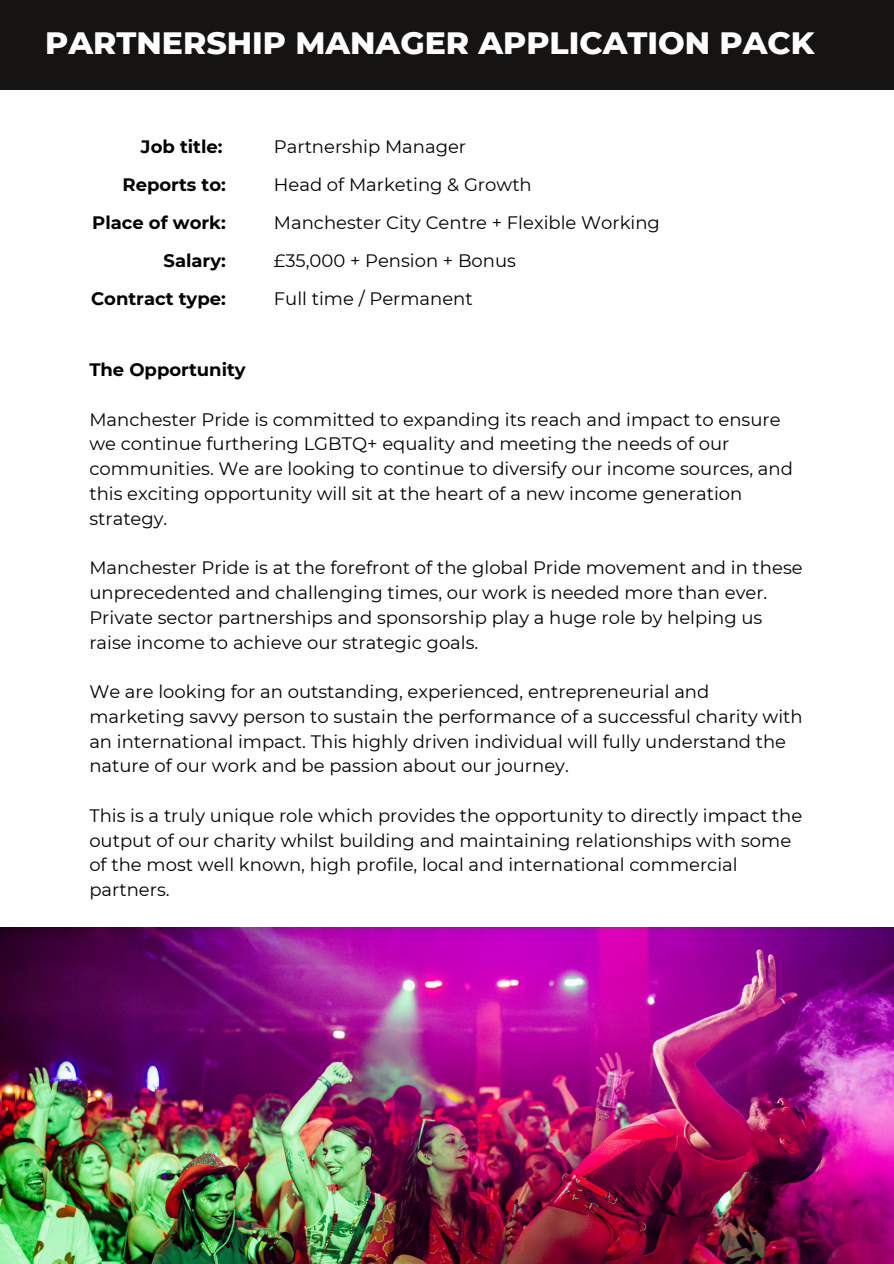
<style>
.page{position:relative;width:894px;height:1264px;background:#fff}
.page>*{position:absolute;margin:0;border:0;box-sizing:border-box;transform-origin:0 0}
.t1{font:800 31.5px "Montserrat";color:#fff}
.t2{font:18px/24.8px "Montserrat";color:#000}
.t3{font:700 18px "Montserrat";color:#000}
</style>
<div class="page">
<div style="left:0;top:0;width:893px;height:89px;background:#161412"></div>
<img style="left:0;top:927px;width:893px;height:336px">
<p class="t1" style="left:45px;top:24px;width:770px">PARTNERSHIP MANAGER APPLICATION PACK</p>
<h2 class="t3" style="left:141px;top:136px;width:83px">Job title:</h2>
<p class="t2" style="left:274px;top:135px;width:194px">Partnership Manager</p>
<p class="t3" style="left:122px;top:174px;width:105px">Reports to:</p>
<p class="t2" style="left:274px;top:172px;width:259px">Head of Marketing &amp; Growth</p>
<p class="t3" style="left:92px;top:212px;width:135px">Place of work:</p>
<p class="t2" style="left:274px;top:210px;width:387px">Manchester City Centre + Flexible Working</p>
<h2 class="t3" style="left:163px;top:250px;width:64px">Salary:</h2>
<p class="t2" style="left:274px;top:248px;width:243px">£35,000 + Pension + Bonus</p>
<p class="t3" style="left:91px;top:288px;width:136px">Contract type:</p>
<p class="t2" style="left:274px;top:286px;width:200px">Full time / Permanent</p>
<h1 class="t3" style="left:89px;top:359px;width:158px">The Opportunity</h1>
<h2 class="t2" style="left:89px;top:407px;width:705px">Manchester Pride is committed to expanding its reach and impact to ensure we continue furthering LGBTQ+ equality and meeting the needs of our communities. We are looking to continue to diversify our income sources, and this exciting opportunity will sit at the heart of a new income generation strategy.</h2>
<h2 class="t2" style="left:89px;top:555px;width:714px">Manchester Pride is at the forefront of the global Pride movement and in these unprecedented and challenging times, our work is needed more than ever.<br>Private sector partnerships and sponsorship play a huge role by helping us raise income to achieve our strategic goals.</h2>
<h2 class="t2" style="left:89px;top:679px;width:714px">We are looking for an outstanding, experienced, entrepreneurial and marketing savvy person to sustain the performance of a successful charity with an international impact. This highly driven individual will fully understand the nature of our work and be passion about our journey.</h2>
<h2 class="t2" style="left:89px;top:803px;width:714px">This is a truly unique role which provides the opportunity to directly impact the output of our charity whilst building and maintaining relationships with some of the most well known, high profile, local and international commercial partners.</h2>
</div>
